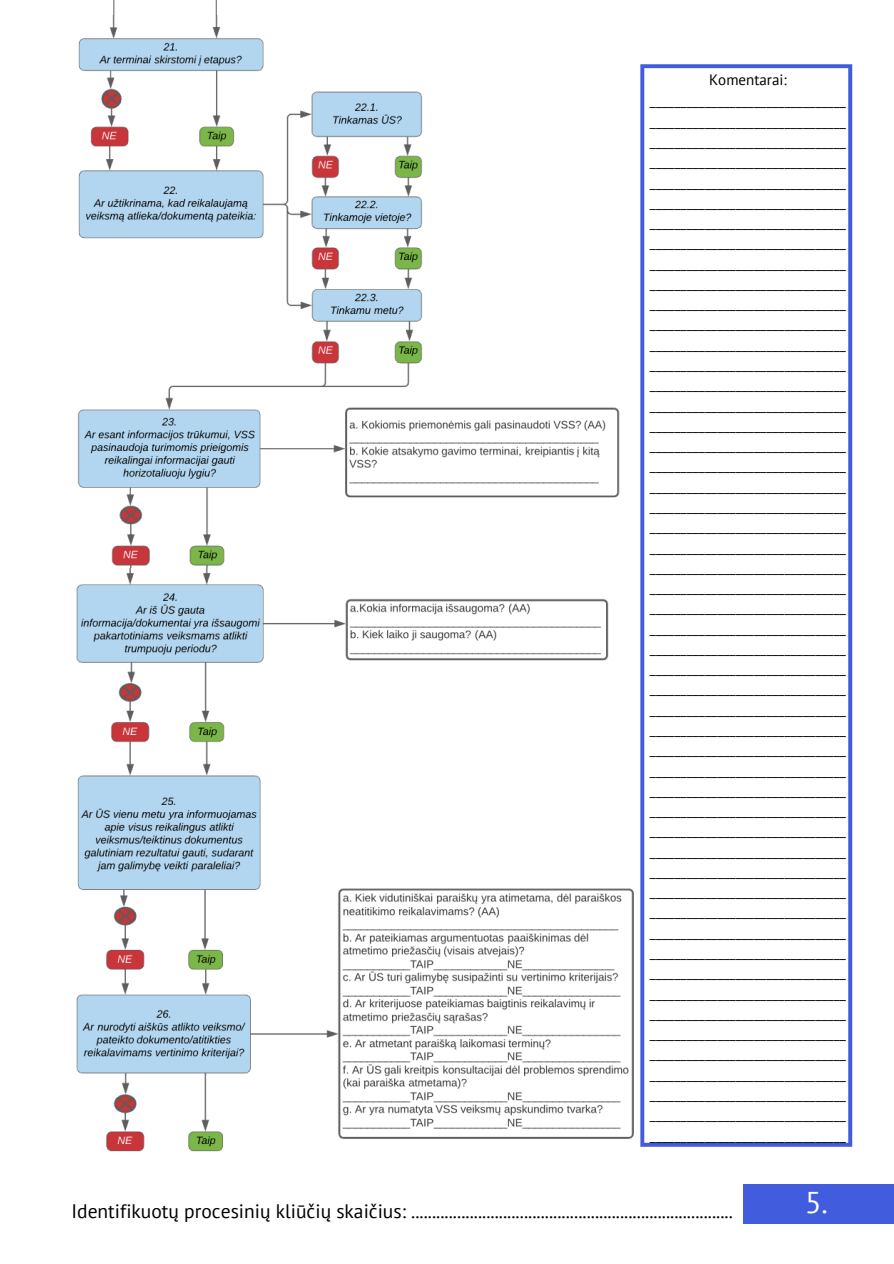
<style>
.page{position:relative;width:894px;height:1264px;background:#fff}
.page>*{position:absolute;margin:0;border:0;box-sizing:border-box;transform-origin:0 0}
.t1{font:30px "PT Sans";color:#fff}
.t2{font:19.5px "PT Sans";color:#000}
.t3{font:15px/20.2px "PT Sans";color:#000;text-align:justify}
</style>
<div class="page">
<div style="left:743px;top:1183px;width:150px;height:40px;background:#415ddd"></div>
<hr style="left:113px;top:0;width:1px;height:31px;background:#6f7274">
<hr style="left:216px;top:0;width:1px;height:31px;background:#6f7274">
<img style="left:77px;top:16px;width:543px;height:552px">
<img style="left:76px;top:568px;width:558px;height:584px">
<svg style="left:640px;top:64px;width:212px;height:1082px"></svg>
<p class="t3" style="left:709px;top:69px;width:79px">Komentarai:</p>
<p class="t3" style="left:649px;top:90px;width:197px">________________________________ ________________________________ ________________________________ ________________________________ ________________________________ ________________________________ ________________________________ ________________________________ ________________________________</p>
<p class="t3" style="left:649px;top:272px;width:197px">________________________________</p>
<p class="t3" style="left:649px;top:292px;width:197px">________________________________</p>
<p class="t3" style="left:649px;top:313px;width:197px">________________________________</p>
<p class="t3" style="left:649px;top:333px;width:197px">________________________________</p>
<p class="t3" style="left:649px;top:353px;width:197px">________________________________</p>
<p class="t3" style="left:649px;top:373px;width:197px">________________________________</p>
<p class="t3" style="left:649px;top:394px;width:197px">________________________________</p>
<p class="t3" style="left:649px;top:414px;width:197px">________________________________</p>
<p class="t3" style="left:649px;top:434px;width:197px">________________________________</p>
<p class="t3" style="left:649px;top:454px;width:197px">________________________________</p>
<p class="t3" style="left:649px;top:475px;width:197px">________________________________</p>
<p class="t3" style="left:649px;top:495px;width:197px">________________________________</p>
<p class="t3" style="left:649px;top:515px;width:197px">________________________________</p>
<p class="t3" style="left:649px;top:536px;width:197px">________________________________</p>
<p class="t3" style="left:649px;top:556px;width:197px">________________________________</p>
<p class="t3" style="left:649px;top:576px;width:197px">________________________________</p>
<p class="t3" style="left:649px;top:596px;width:197px">________________________________</p>
<p class="t3" style="left:649px;top:617px;width:197px">________________________________</p>
<p class="t3" style="left:649px;top:637px;width:197px">________________________________</p>
<p class="t3" style="left:649px;top:657px;width:197px">________________________________</p>
<p class="t3" style="left:649px;top:677px;width:197px">________________________________</p>
<p class="t3" style="left:649px;top:698px;width:197px">________________________________</p>
<p class="t3" style="left:649px;top:718px;width:197px">________________________________</p>
<p class="t3" style="left:649px;top:738px;width:197px">________________________________</p>
<p class="t3" style="left:649px;top:758px;width:197px">________________________________</p>
<p class="t3" style="left:649px;top:779px;width:197px">________________________________</p>
<p class="t3" style="left:649px;top:799px;width:197px">________________________________</p>
<p class="t3" style="left:649px;top:819px;width:197px">________________________________</p>
<p class="t3" style="left:649px;top:840px;width:197px">________________________________</p>
<p class="t3" style="left:649px;top:860px;width:197px">________________________________</p>
<p class="t3" style="left:649px;top:880px;width:197px">________________________________</p>
<p class="t3" style="left:649px;top:900px;width:197px">________________________________</p>
<p class="t3" style="left:649px;top:921px;width:197px">________________________________</p>
<p class="t3" style="left:649px;top:941px;width:197px">________________________________</p>
<p class="t3" style="left:649px;top:961px;width:197px">________________________________</p>
<p class="t3" style="left:649px;top:981px;width:197px">________________________________</p>
<p class="t3" style="left:649px;top:1002px;width:197px">________________________________</p>
<p class="t3" style="left:649px;top:1022px;width:197px">________________________________</p>
<p class="t3" style="left:649px;top:1042px;width:197px">________________________________</p>
<p class="t3" style="left:649px;top:1062px;width:197px">________________________________</p>
<p class="t3" style="left:649px;top:1083px;width:197px">________________________________</p>
<p class="t3" style="left:649px;top:1103px;width:197px">________________________________</p>
<p class="t3" style="left:649px;top:1123px;width:197px">________________________________</p>
<p class="t2" style="left:71px;top:1198px;width:662px">Identifikuotų procesinių kliūčių skaičius: .............................................................................</p>
<p class="t1" style="left:804px;top:1181px;width:24px">5.</p>
</div>
